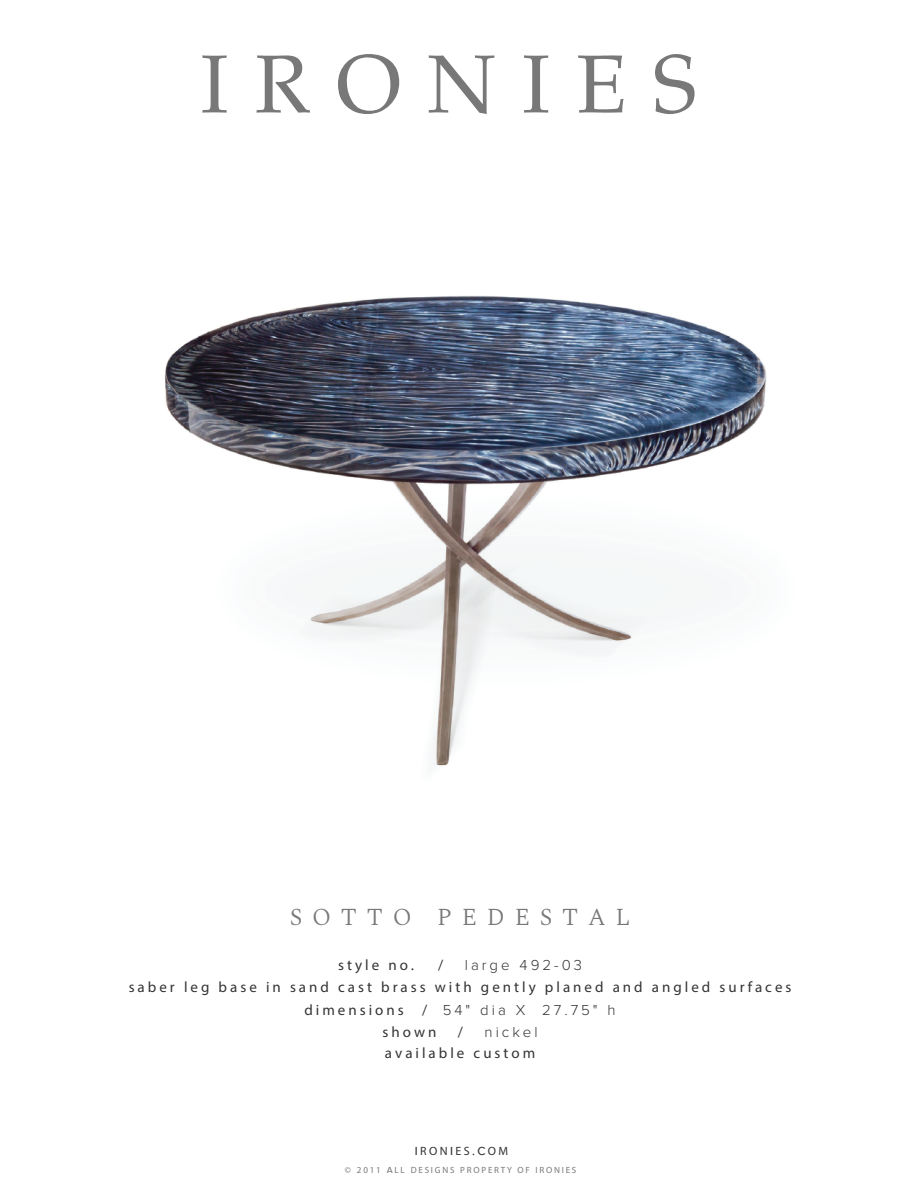
<style>
.page{position:relative;width:918px;height:1188px;background:#fff}
.page>*{position:absolute;margin:0;border:0;box-sizing:border-box;transform-origin:0 0}
.t1{font:82.5px "Palatino";letter-spacing:.32em;color:#777877}
.t2{font:300 24px "Spectral";letter-spacing:.41em;color:#777877}
.t3{font:15px "Myriad Pro";letter-spacing:.2em;color:#323332}
.t4{font:300 15px "Proxima Nova";letter-spacing:.2em;color:#323332}
.t5{font:12px "Myriad Pro";letter-spacing:.2em;color:#323332}
.t6{font:9px "Myriad Pro";letter-spacing:.2em;color:#777877}
.s1{font-family:"Proxima Nova";font-weight:500}
.s2{font-family:"Myriad Pro";font-weight:400}
</style>
<div class="page">
<img style="left:164px;top:295px;width:603px;height:471px">
<h1 class="t1" style="left:201px;top:36px;width:497px">IRONIES</h1>
<h2 class="t2" style="left:290px;top:899px;width:342px">SOTTO PEDESTAL</h2>
<p class="t3" style="left:338px;top:956px;width:78px">style no<span class="s1">.</span></p>
<p class="t3" style="left:438px;top:956px;width:7px">/</p>
<p class="t4" style="left:465px;top:958px;width:119px">large 492-03</p>
<p class="t3" style="left:129px;top:978px;width:664px">saber leg base in sand cast brass with gently planed and angled surfaces</p>
<p class="t4" style="left:304px;top:1003px;width:313px"><span class="s2">dimensions /</span> 54" dia X 27.75" h</p>
<p class="t3" style="left:383px;top:1023px;width:55px">shown</p>
<p class="t3" style="left:458px;top:1023px;width:7px">/</p>
<p class="t4" style="left:485px;top:1025px;width:55px">nickel</p>
<p class="t3" style="left:385px;top:1044px;width:152px">available custom</p>
<p class="t5" style="left:415px;top:1144px;width:95px"><span class="s1">I</span>RON<span class="s1">I</span>ES<span class="s1">.C</span>OM</p>
<p class="t6" style="left:345px;top:1165px;width:233px">© 2011 <span class="s1">A</span>LL DESIGNS PROPERTY OF IRONIES</p>
</div>
